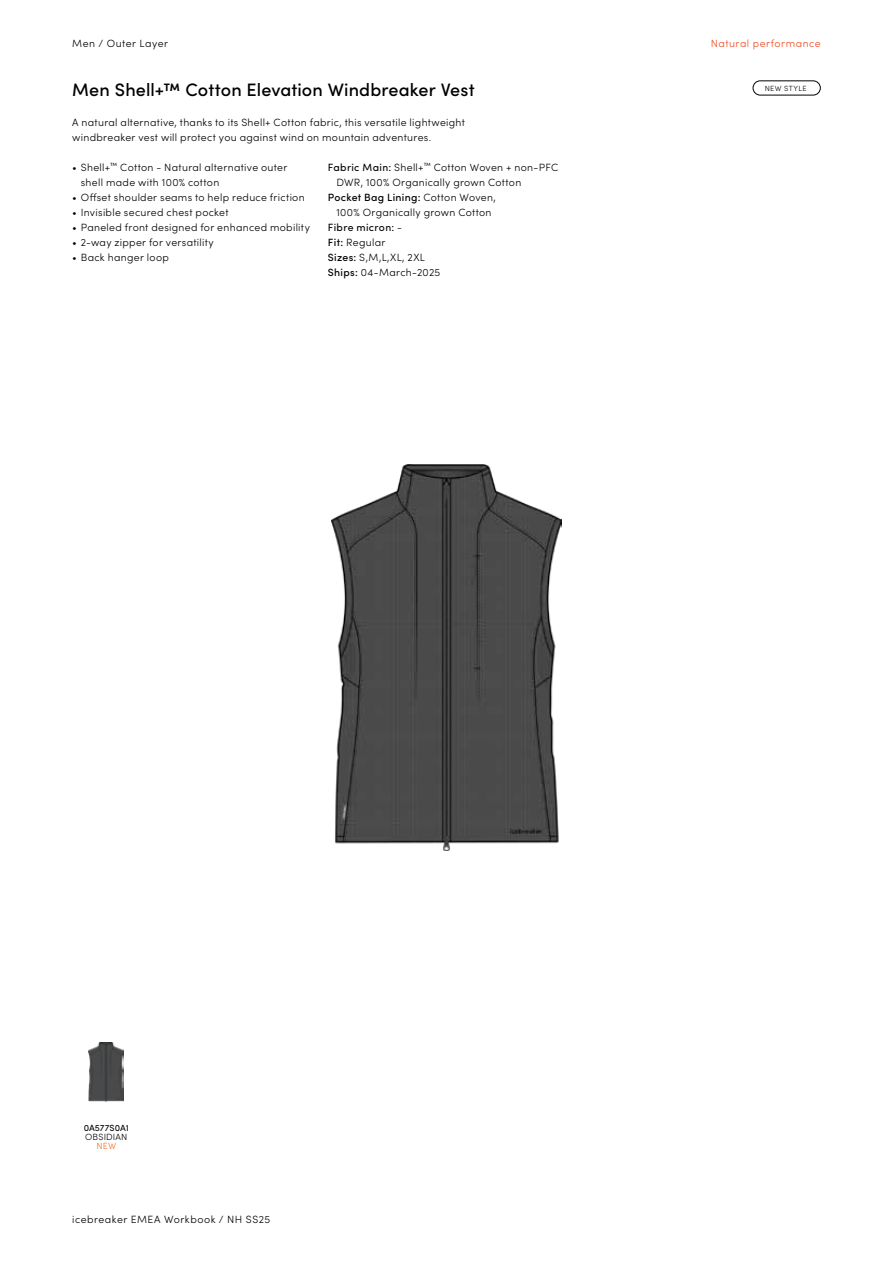
<style>
.page{position:relative;width:893px;height:1263px;background:#fff}
.page>*{position:absolute;margin:0;border:0;box-sizing:border-box;transform-origin:0 0}
.t1{font:500 18px "Sofia Pro";letter-spacing:.005em;color:#000}
.t2{font:300 10.5px/15px "Sofia Pro";letter-spacing:.03em;color:#000}
.t3{font:300 10.5px "Sofia Pro";letter-spacing:.05em;color:#000}
.t4{font:500 10.5px "Sofia Pro";letter-spacing:.03em;color:#000}
.t5{font:300 10.5px "Sofia Pro";letter-spacing:.05em;color:#f04c23}
.t6{font:10.5px "Sofia Pro";letter-spacing:.03em;color:#000}
.t7{font:9px "Sofia Pro";letter-spacing:-.005em;color:#000}
.t8{font:300 9px "Sofia Pro";letter-spacing:.015em;color:#000}
.t9{font:300 9px "Sofia Pro";color:#f36f21}
.t10{font:300 7.5px "Sofia Pro";letter-spacing:.055em;color:#000}
.s1{font-weight:400}
.s2{font-weight:300}
.s3{font-weight:500}
</style>
<div class="page">
<img style="left:331px;top:464px;width:231px;height:386px">
<img style="left:89px;top:1042px;width:35px;height:59px">
<div style="left:753px;top:80px;width:68px;height:15px;border:1px solid #000;border-radius:7px"></div>
<p class="t3" style="left:72px;top:35px;width:97px">Men / Outer Layer</p>
<p class="t5" style="left:711px;top:35px;width:111px">Natural performance</p>
<h1 class="t1" style="left:72px;top:77px;width:404px">Men Shell+™ Cotton Elevation Windbreaker Vest</h1>
<p class="t2" style="left:72px;top:114px;width:394px">A natural alternative, thanks to its Shell+ Cotton fabric, this versatile lightweight windbreaker vest will protect you against wind on mountain adventures.</p>
<p class="t2" style="left:81px;top:159px;width:208px;text-indent:-9px">• Shell+<sup>™</sup> Cotton - Natural alternative outer shell made with 100% cotton</p>
<p class="t2" style="left:72px;top:189px;width:234px">• Offset shoulder seams to help reduce friction</p>
<p class="t2" style="left:72px;top:204px;width:158px">• Invisible secured chest pocket</p>
<p class="t2" style="left:72px;top:219px;width:239px">• Paneled front designed for enhanced mobility</p>
<p class="t2" style="left:72px;top:234px;width:143px">• 2-way zipper for versatility</p>
<p class="t2" style="left:72px;top:249px;width:98px">• Back hanger loop</p>
<p class="t2" style="left:328px;top:159px;width:232px"><span class="s1">Fabric Main:</span> Shell+<sup>™</sup> Cotton Woven + non-PFC</p>
<p class="t2" style="left:336px;top:174px;width:186px">DWR, 100% Organically grown Cotton</p>
<p class="t4" style="left:328px;top:190px;width:169px">Pocket Bag Lining: <span class="s2">Cotton Woven,</span></p>
<p class="t2" style="left:336px;top:204px;width:157px">100% Organically grown Cotton</p>
<p class="t6" style="left:328px;top:220px;width:76px">Fibre micron: <span class="s2">-</span></p>
<p class="t2" style="left:328px;top:234px;width:59px"><span class="s3">Fit:</span> Regular</p>
<p class="t2" style="left:328px;top:249px;width:99px"><span class="s3">Sizes:</span> S,M,L,XL, 2XL</p>
<p class="t2" style="left:328px;top:264px;width:114px"><span class="s3">Ships:</span> 04-March-2025</p>
<p class="t10" style="left:765px;top:83px;width:43px">NEW STYLE</p>
<p class="t7" style="left:84px;top:1121px;width:47px">0A577S0A1</p>
<p class="t8" style="left:85px;top:1131px;width:43px">OBSIDIAN</p>
<p class="t9" style="left:96px;top:1140px;width:21px">NEW</p>
<p class="t3" style="left:72px;top:1212px;width:200px">icebreaker EMEA Workbook / NH SS25</p>
</div>
